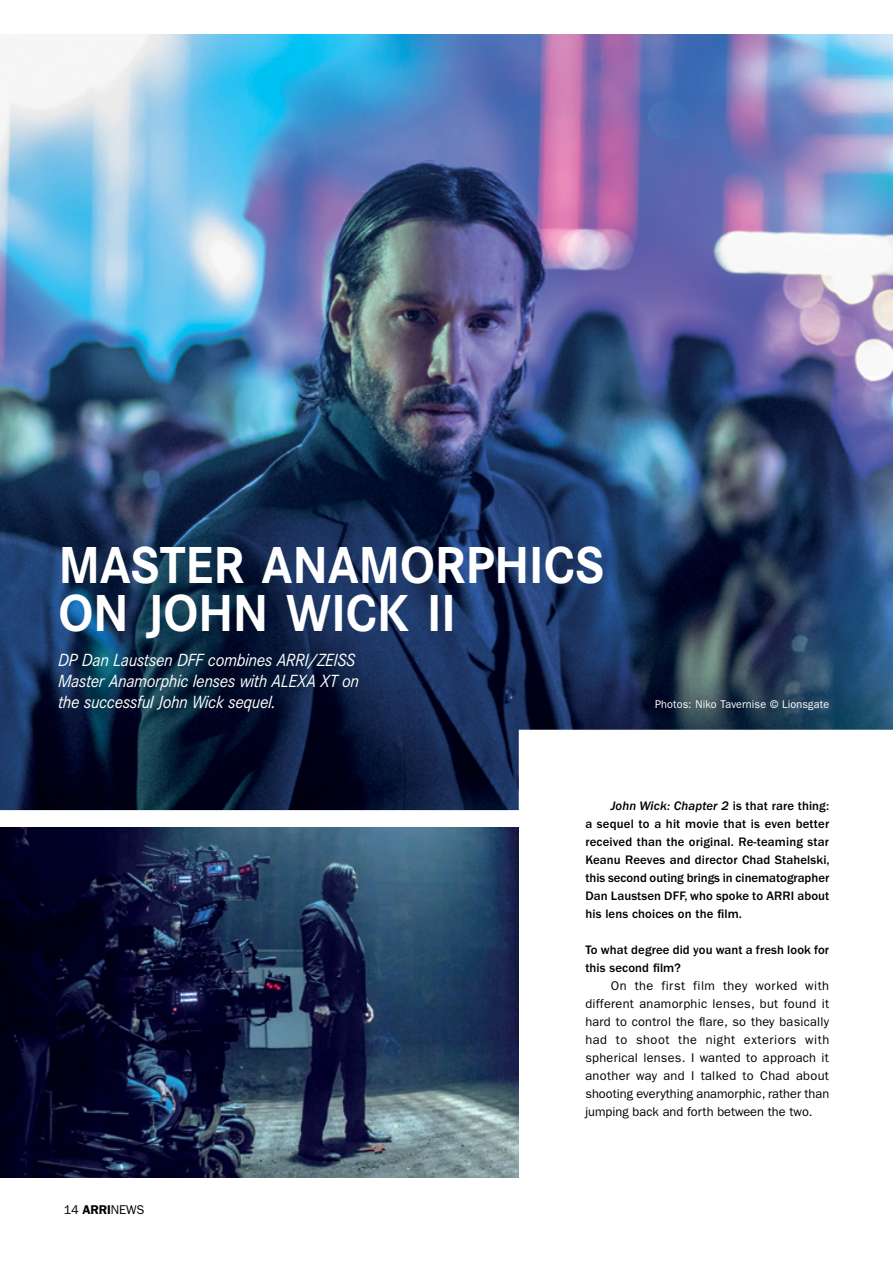
<style>
.page{position:relative;width:893px;height:1263px;background:#fff}
.page>*{position:absolute;margin:0;border:0;box-sizing:border-box;transform-origin:0 0}
.CO_Head_2{font:700 51px/48px "Corporate S";letter-spacing:-.005em;color:#fff;scale:.96 1}
.CO_Vorspann_2{font:italic 17.25px/21px "Corporate S";letter-spacing:-.025em;color:#fff;scale:.96 1}
.FG_Body_8_5_12{font:500 12.75px/18px "Franklin Gothic LT";letter-spacing:.01em;color:#000;text-align:justify}
.FG_Body_8_5_12-2{font:12.75px/18px "Franklin Gothic LT";color:#000;text-align:justify}
.CO_Vorspann_1{font:11.25px "Franklin Gothic LT";letter-spacing:.01em;color:#fff;scale:.96 1}
.s1{font-weight:600}
.s2{font-style:italic}
</style>
<div class="page">
<img style="left:0;top:34px;width:893px;height:776px">
<img style="left:0;top:828px;width:519px;height:350px">
<p class="CO_Head_2" style="left:58px;top:542px;width:570px">MASTER ANAMORPHICS<br>ON JOHN WICK II</p>
<p class="CO_Vorspann_2" style="left:58px;top:649px;width:315px">DP Dan Laustsen DFF combines ARRI/ZEISS<br>Master Anamorphic lenses with ALEXA XT on the successful John Wick sequel.</p>
<p class="CO_Vorspann_1" style="left:655px;top:698px;width:183px">Photos: Niko Tavernise © Lionsgate</p>
<p class="FG_Body_8_5_12-2" style="left:64px;top:1201px;width:82px">14 <span class="s1">ARRI</span>NEWS</p>
<p class="FG_Body_8_5_12" style="left:585px;top:797px;width:246px;text-indent:26px"><span class="s2">John Wick: Chapter 2</span> is that rare thing: a sequel to a hit movie that is even better received than the original. Re-teaming star Keanu Reeves and director Chad Stahelski, this second outing brings in cinematographer Dan Laustsen DFF, who spoke to ARRI about his lens choices on the film.</p>
<p class="FG_Body_8_5_12" style="left:585px;top:941px;width:245px">To what degree did you want a fresh look for this second film?</p>
<p class="FG_Body_8_5_12-2" style="left:585px;top:977px;width:245px;text-indent:26px">On the first film they worked with different anamorphic lenses, but found it hard to control the flare, so they basically had to shoot the night exteriors with spherical lenses. I wanted to approach it another way and I talked to Chad about shooting everything anamorphic, rather than jumping back and forth between the two.</p>
</div>
